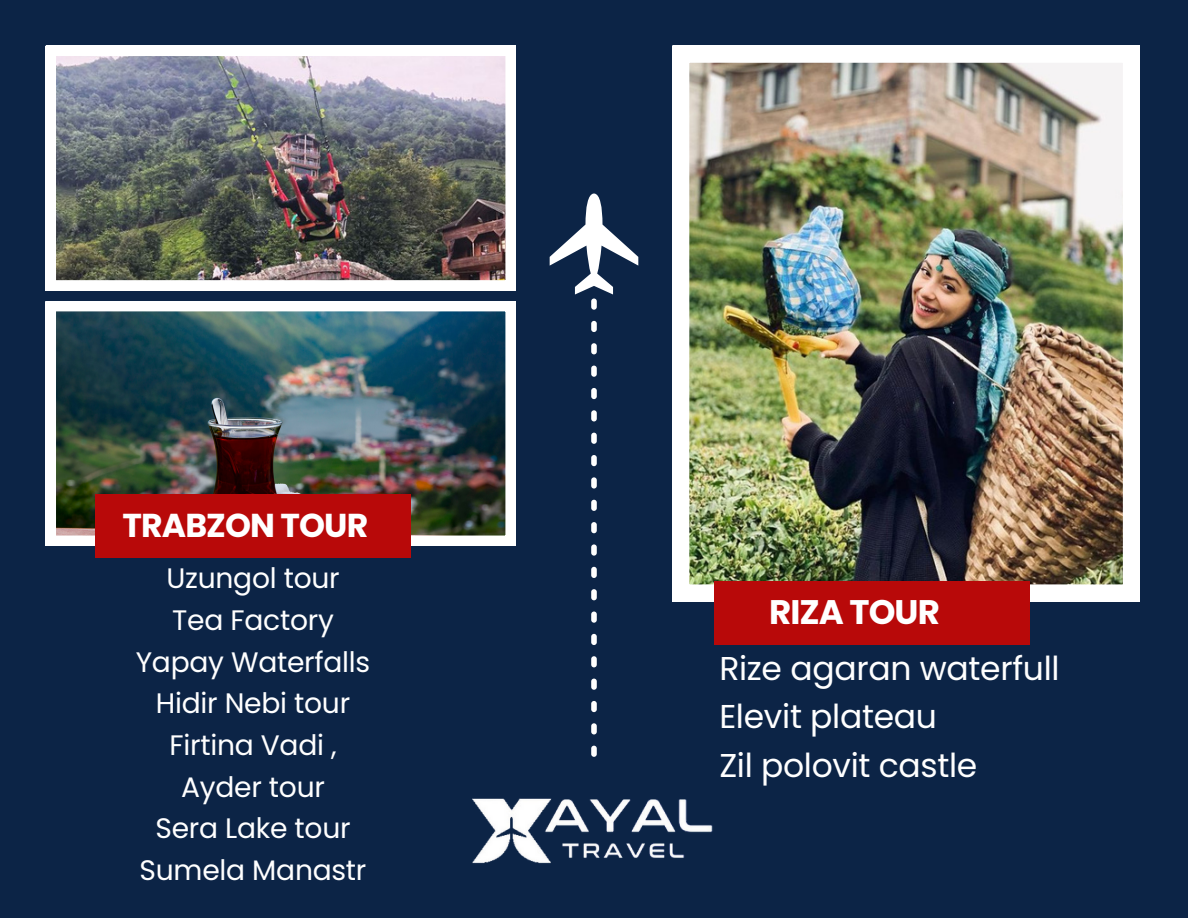
<style>
.page{position:relative;width:1188px;height:918px;background:#0c2446}
.page>*{position:absolute;margin:0;border:0;box-sizing:border-box;transform-origin:0 0}
.t1{font:700 34.05px "Poppins";letter-spacing:-.025em;color:#fff}
.t2{font:700 33.15px "Poppins";letter-spacing:-.025em;color:#fff}
.t3{font:33px/48.3px "Poppins";letter-spacing:-.01em;color:#fff}
.t4{font:28.2px "Poppins";letter-spacing:-.01em;color:#fff}
</style>
<div class="page">
<img style="left:46px;top:46px;width:469px;height:244px">
<img style="left:46px;top:301px;width:469px;height:244px">
<div style="left:95px;top:495px;width:316px;height:63px;background:#b80909"></div>
<img style="left:672px;top:46px;width:467px;height:555px">
<div style="left:715px;top:581px;width:315px;height:63px;background:#b80909"></div>
<img style="left:472px;top:798px;width:241px;height:66px">
<svg style="left:550px;top:194px;width:88px;height:563px"></svg>
<p class="t2" style="left:122px;top:502px;width:247px">TRABZON TOUR</p>
<p class="t4" style="left:166px;top:559px;width:175px">Uzungol tour</p>
<p class="t4" style="left:172px;top:600px;width:163px">Tea Factory</p>
<p class="t4" style="left:136px;top:642px;width:236px">Yapay Waterfalls</p>
<p class="t4" style="left:156px;top:684px;width:196px">Hidir Nebi tour</p>
<p class="t4" style="left:170px;top:725px;width:169px">Firtina Vadi ,</p>
<p class="t4" style="left:181px;top:767px;width:145px">Ayder tour</p>
<p class="t4" style="left:156px;top:809px;width:197px">Sera Lake tour</p>
<h1 class="t4" style="left:140px;top:850px;width:228px">Sumela Manastr</h1>
<h2 class="t1" style="left:769px;top:588px;width:172px">RIZA TOUR</h2>
<p class="t3" style="left:719px;top:644px;width:342px">Rize agaran waterfull<br>Elevit plateau<br>Zil polovit castle</p>
</div>
